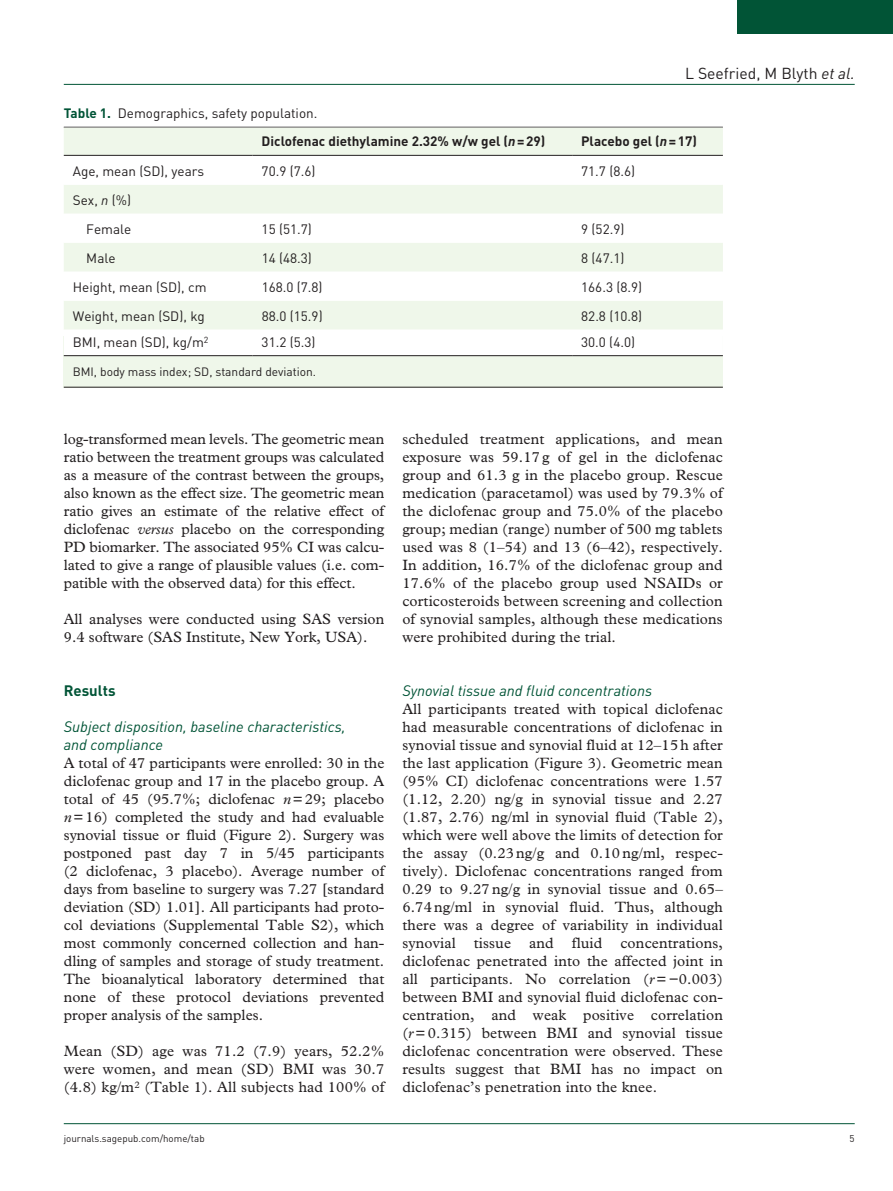
<style>
.page{position:relative;width:893px;height:1191px;background:#fff}
.page>*{position:absolute;margin:0;border:0;box-sizing:border-box;transform-origin:0 0}
.t1{font:15.75px "DIN";color:#231f20}
.t2{font:15px/18px "Plantin Std";color:#231f20;text-align:justify}
.t3{font:italic 15px/18px "DIN";color:#015436}
.t4{font:700 15px "DIN";color:#015436}
.t5{font:13.5px/29px "DIN";color:#231f20;text-align:right}
.t6{font:700 13.5px/28.5px "DIN";color:#231f20}
.t7{font:12px "DIN";color:#231f20}
.t8{font:9.75px "DIN";color:#231f20}
.s1{color:#015436}
.s2{font-weight:400}
.s3{font-style:italic}
</style>
<div class="page">
<hr style="left:64px;top:84px;width:791px;height:1px;background:#015436">
<hr style="left:64px;top:1123px;width:791px;height:1px;background:#015436">
<div style="left:738px;top:0;width:155px;height:34px;background:#015436"></div>
<div style="left:64px;top:336px;width:659px;height:51px;background:#eff7ea"></div>
<hr style="left:64px;top:127px;width:659px;height:1px;background:#231f20">
<hr style="left:64px;top:387px;width:659px;height:1px;background:#231f20">
<div style="left:64px;top:128px;width:659px;height:27px;background:#eff7ea"></div>
<svg style="left:64px;top:185px;width:659px;height:170px"></svg>
<hr style="left:64px;top:155px;width:189px;height:1px;background:#231f20">
<hr style="left:253px;top:155px;width:319px;height:1px;background:#231f20">
<hr style="left:572px;top:155px;width:151px;height:1px;background:#231f20">
<hr style="left:64px;top:355px;width:189px;height:1px;background:#231f20">
<hr style="left:253px;top:355px;width:319px;height:1px;background:#231f20">
<hr style="left:572px;top:355px;width:151px;height:1px;background:#231f20">
<p class="t6" style="left:262px;top:98px;width:285px;text-indent:-198px"><span class="s1">Table 1.</span> <span class="s2">Demographics, safety population.<br></span>Diclofenac diethylamine 2.32% w/w gel (<span class="s3">n</span>=29)</p>
<p class="t1" style="left:685px;top:63px;width:171px">L Seefried, M Blyth <span class="s3">et al.</span></p>
<p class="t6" style="left:581px;top:127px;width:117px">Placebo gel (<span class="s3">n</span>=17)</p>
<p class="t5" style="left:73px;top:156px;width:133px">Age, mean (SD), years</p>
<p class="t5" style="left:262px;top:156px;width:55px">70.9 (7.6)</p>
<p class="t5" style="left:581px;top:156px;width:55px">71.7 (8.6)</p>
<p class="t5" style="left:73px;top:185px;width:60px">Sex, <span class="s3">n</span> (%)<br>Female</p>
<p class="t5" style="left:262px;top:214px;width:52px">15 (51.7)</p>
<p class="t5" style="left:581px;top:214px;width:45px">9 (52.9)</p>
<p class="t5" style="left:86px;top:243px;width:31px">Male</p>
<p class="t5" style="left:262px;top:243px;width:52px">14 (48.3)</p>
<p class="t5" style="left:581px;top:243px;width:45px">8 (47.1)</p>
<p class="t5" style="left:73px;top:272px;width:135px">Height, mean (SD), cm</p>
<p class="t5" style="left:262px;top:272px;width:62px">168.0 (7.8)</p>
<p class="t5" style="left:581px;top:272px;width:62px">166.3 (8.9)</p>
<p class="t5" style="left:73px;top:301px;width:134px">Weight, mean (SD), kg</p>
<p class="t5" style="left:262px;top:301px;width:62px">88.0 (15.9)</p>
<p class="t5" style="left:581px;top:301px;width:62px">82.8 (10.8)</p>
<p class="t5" style="left:73px;top:327px;width:137px">BMI, mean (SD), kg/m<sup>2</sup></p>
<p class="t5" style="left:262px;top:327px;width:55px">31.2 (5.3)</p>
<p class="t5" style="left:581px;top:327px;width:55px">30.0 (4.0)</p>
<p class="t7" style="left:73px;top:364px;width:245px">BMI, body mass index; SD, standard deviation.</p>
<p class="t2" style="left:64px;top:430px;width:322px">log-transformed mean levels. The geometric mean ratio between the treatment groups was calculated as a measure of the contrast between the groups, also known as the effect size. The geometric mean ratio gives an estimate of the relative effect of diclofenac <span class="s3">versus</span> placebo on the corresponding PD biomarker. The associated 95% CI was calcu&shy;lated to give a range of plausible values (i.e. com&shy;patible with the observed data) for this effect.</p>
<p class="t2" style="left:64px;top:610px;width:322px">All analyses were conducted using SAS version<br>9.4 software (SAS Institute, New York, USA).</p>
<p class="t4" style="left:64px;top:681px;width:53px">Results</p>
<p class="t3" style="left:64px;top:717px;width:283px">Subject disposition, baseline characteristics, and compliance</p>
<p class="t2" style="left:64px;top:754px;width:322px">A total of 47 participants were enrolled: 30 in the diclofenac group and 17 in the placebo group. A total of 45 (95.7%; diclofenac <span class="s3">n</span>=29; placebo <span class="s3">n</span>=16) completed the study and had evaluable synovial tissue or fluid (Figure 2). Surgery was postponed past day 7 in 5/45 participants (2 diclofenac, 3 placebo). Average number of days from baseline to surgery was 7.27 [standard deviation (SD) 1.01]. All participants had proto&shy;col deviations (Supplemental Table S2), which most commonly concerned collection and han&shy;dling of samples and storage of study treatment.<br>The bioanalytical laboratory determined that none of these protocol deviations prevented proper analysis of the samples.</p>
<p class="t2" style="left:64px;top:1042px;width:322px">Mean (SD) age was 71.2 (7.9) years, 52.2% were women, and mean (SD) BMI was 30.7 (4.8) kg/m<sup>2</sup> (Table 1). All subjects had 100% of</p>
<p class="t2" style="left:402px;top:430px;width:322px">scheduled treatment applications, and mean exposure was 59.17 g of gel in the diclofenac group and 61.3 g in the placebo group. Rescue medication (paracetamol) was used by 79.3% of the diclofenac group and 75.0% of the placebo group; median (range) number of 500 mg tablets used was 8 (1–54) and 13 (6–42), respectively.<br>In addition, 16.7% of the diclofenac group and 17.6% of the placebo group used NSAIDs or corticosteroids between screening and collection of synovial samples, although these medications were prohibited during the trial.</p>
<p class="t3" style="left:402px;top:681px;width:251px">Synovial tissue and fluid concentrations</p>
<p class="t2" style="left:402px;top:700px;width:322px">All participants treated with topical diclofenac had measurable concentrations of diclofenac in synovial tissue and synovial fluid at 12–15 h after the last application (Figure 3). Geometric mean (95% CI) diclofenac concentrations were 1.57 (1.12, 2.20) ng/g in synovial tissue and 2.27 (1.87, 2.76) ng/ml in synovial fluid (Table 2), which were well above the limits of detection for the assay (0.23 ng/g and 0.10 ng/ml, respec&shy;tively). Diclofenac concentrations ranged from 0.29 to 9.27 ng/g in synovial tissue and 0.65– 6.74 ng/ml in synovial fluid. Thus, although there was a degree of variability in individual synovial tissue and fluid concentrations, diclofenac penetrated into the affected joint in all participants. No correlation (<span class="s3">r</span>=−0.003) between BMI and synovial fluid diclofenac con&shy;centration, and weak positive correlation (<span class="s3">r</span>=0.315) between BMI and synovial tissue diclofenac concentration were observed. These results suggest that BMI has no impact on diclofenac’s penetration into the knee.</p>
<p class="t8" style="left:64px;top:1132px;width:142px">journals.sagepub.com/home/tab</p>
<p class="t8" style="left:850px;top:1132px;width:7px">5</p>
</div>
